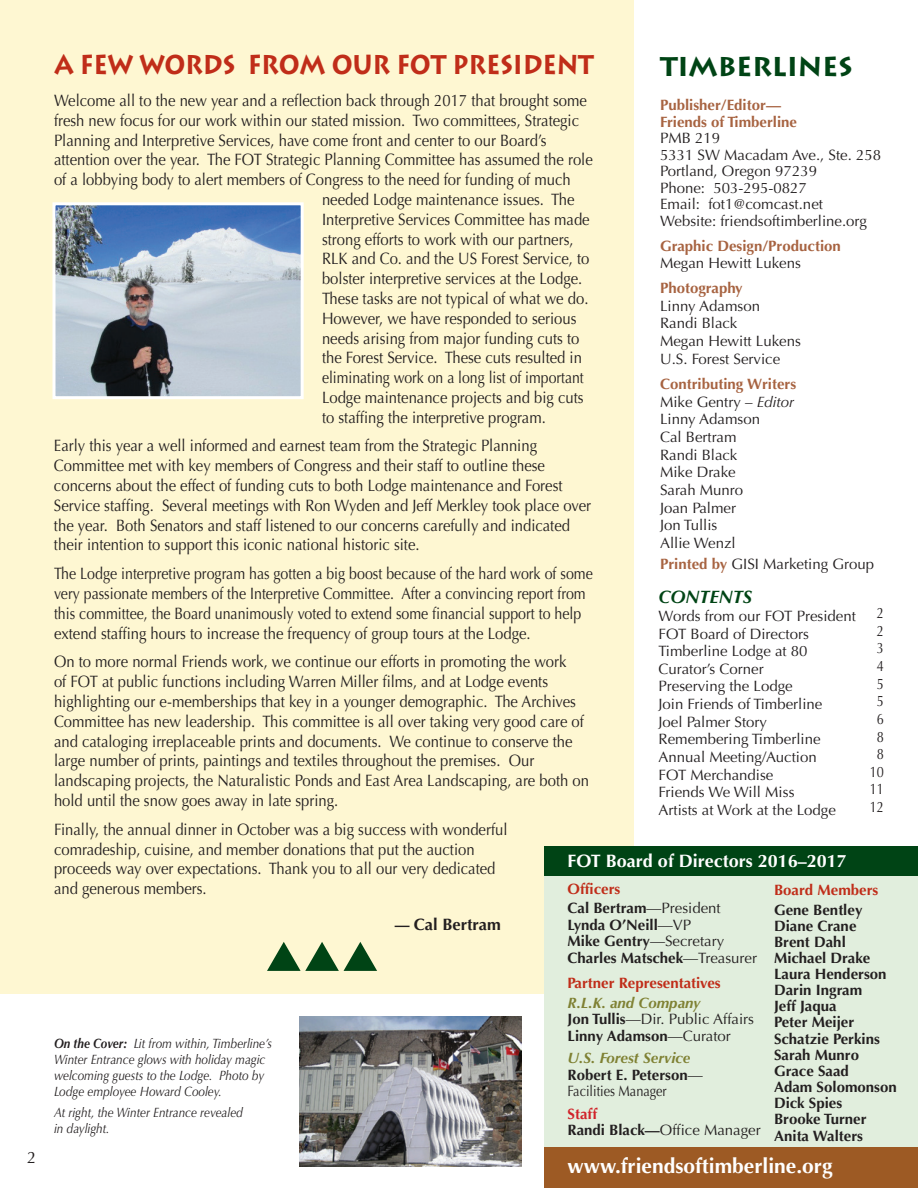
<style>
.page{position:relative;width:918px;height:1188px;background:#fff}
.page>*{position:absolute;margin:0;border:0;box-sizing:border-box;transform-origin:0 0}
.t1{font:700 27px "Lithos";letter-spacing:-.01em;color:#c02d19;scale:.89 1}
.t2{font:700 27px "Lithos";letter-spacing:-.01em;color:#004415}
.t3{font:700 21px "Optima";color:#fff}
.t4{font:700 18px "Optima";color:#fff}
.t5{font:italic 700 18px "Optima";color:#004415}
.t6{font:16.5px/19.8px "Optima";color:#231f20;scale:.9 1}
.t7{font:16.5px/19.8px "Optima";color:#231f20;scale:.86 1}
.t8{font:16.5px "Optima";color:#231f20;scale:.85 1}
.t9{font:700 16.5px "Optima";color:#231f20;scale:.9 1}
.t10{font:16.5px "Optima";color:#231f20}
.t11{font:15px/17.7px "Optima";color:#231f20}
.t12{font:700 15px/16.2px "Optima";color:#231f20}
.t13{font:700 15px/16.5px "Optima";color:#a76341}
.t14{font:700 15px "Optima";color:#c02d19}
.t15{font:15px/17.7px "Optima";color:#231f20;text-align:center;scale:.85 1}
.t16{font:italic 13.5px/16.2px "Optima";color:#231f20;scale:.87 1}
.s1{font-weight:700;color:#a76341}
.s2{font-style:italic}
.s3{color:#c02d19}
.s4{font-weight:400}
.s5{font-weight:700;font-style:italic;color:#7f8133}
.s6{font-weight:700}
.s7{font-weight:700;color:#d1232a}
</style>
<div class="page">
<hr style="left:917px;top:0;width:1px;height:80px;background:#c02d19">
<div style="left:0;top:0;width:634px;height:994px;background:#fef7d2"></div>
<div style="left:544px;top:849px;width:374px;height:339px;background:#e1eedd"></div>
<img style="left:56px;top:206px;width:244px;height:189px">
<div style="left:52px;top:202px;width:252px;height:197px;border:3px solid #fff"></div>
<div style="left:544px;top:847px;width:374px;height:29px;background:#004415"></div>
<svg style="left:267px;top:942px;width:110px;height:29px"></svg>
<div style="left:544px;top:1148px;width:374px;height:40px;background:#9d5a24"></div>
<img style="left:300px;top:1016px;width:221px;height:150px">
<p class="t10" style="left:27px;top:1147px;width:11px">2</p>
<h1 class="t1" style="left:54px;top:49px;width:608px">A FEW WORDS FROM OUR FOT PRESIDENT</h1>
<p class="t6" style="left:54px;top:91px;width:594px">Welcome all to the new year and a reflection back through 2017 that brought some</p>
<p class="t6" style="left:54px;top:110px;width:585px">fresh new focus for our work within our stated mission. Two committees, Strategic</p>
<p class="t6" style="left:54px;top:130px;width:549px">Planning and Interpretive Services, have come front and center to our Board’s</p>
<p class="t6" style="left:54px;top:150px;width:600px">attention over the year. The FOT Strategic Planning Committee has assumed the role</p>
<p class="t6" style="left:54px;top:170px;width:576px">of a lobbying body to alert members of Congress to the need for funding of much</p>
<p class="t6" style="left:322px;top:190px;width:282px">needed Lodge maintenance issues. The</p>
<p class="t6" style="left:322px;top:209px;width:299px">Interpretive Services Committee has made</p>
<p class="t6" style="left:322px;top:229px;width:281px">strong efforts to work with our partners,</p>
<p class="t6" style="left:322px;top:249px;width:299px">RLK and Co. and the US Forest Service, to</p>
<p class="t6" style="left:322px;top:269px;width:291px">bolster interpretive services at the Lodge.</p>
<p class="t6" style="left:322px;top:289px;width:298px">These tasks are not typical of what we do.</p>
<p class="t6" style="left:322px;top:308px;width:284px">However, we have responded to serious</p>
<p class="t6" style="left:322px;top:328px;width:288px">needs arising from major funding cuts to</p>
<p class="t6" style="left:322px;top:348px;width:290px">the Forest Service. These cuts resulted in</p>
<p class="t8" style="left:322px;top:368px;width:309px">eliminating work on a long list of important</p>
<p class="t6" style="left:322px;top:388px;width:292px">Lodge maintenance projects and big cuts</p>
<p class="t6" style="left:322px;top:407px;width:250px">to staffing the interpretive program.</p>
<p class="t6" style="left:54px;top:436px;width:598px">Early this year a well informed and earnest team from the Strategic Planning Committee met with key members of Congress and their staff to outline these concerns about the effect of funding cuts to both Lodge maintenance and Forest Service staffing. Several meetings with Ron Wyden and Jeff Merkley took place over the year. Both Senators and staff listened to our concerns carefully and indicated their intention to support this iconic national historic site.</p>
<p class="t7" style="left:54px;top:564px;width:628px">The Lodge interpretive program has gotten a big boost because of the hard work of some very passionate members of the Interpretive Committee. After a convincing report from this committee, the Board unanimously voted to extend some financial support to help extend staffing hours to increase the frequency of group tours at the Lodge.</p>
<p class="t6" style="left:54px;top:652px;width:596px">On to more normal Friends work, we continue our efforts in promoting the work<br>of FOT at public functions including Warren Miller films, and at Lodge events highlighting our e-memberships that key in a younger demographic. The Archives Committee has new leadership. This committee is all over taking very good care of and cataloging irreplaceable prints and documents. We continue to conserve the large number of prints, paintings and textiles throughout the premises. Our landscaping projects, the Naturalistic Ponds and East Area Landscaping, are both on hold until the snow goes away in late spring.</p>
<p class="t6" style="left:54px;top:820px;width:505px">Finally, the annual dinner in October was a big success with wonderful comradeship, cuisine, and member donations that put the auction proceeds way over expectations. Thank you to all our very dedicated and generous members.</p>
<p class="t9" style="left:395px;top:915px;width:119px">— Cal Bertram</p>
<h1 class="t2" style="left:660px;top:50px;width:194px">TIMBERLINES</h1>
<p class="t13" style="left:660px;top:97px;width:139px">Publisher/Editor—<br>Friends of Timberline</p>
<p class="t11" style="left:660px;top:130px;width:223px;line-height:16.5px">PMB 219<br>5331 SW Macadam Ave., Ste. 258<br>Portland, Oregon 97239<br>Phone: 503-295-0827<br>Email: fot1@comcast.net<br>Website: friendsoftimberline.org</p>
<p class="t13" style="left:660px;top:238px;width:182px">Graphic Design/Production</p>
<p class="t11" style="left:660px;top:254px;width:142px">Megan Hewitt Lukens</p>
<p class="t13" style="left:660px;top:280px;width:84px">Photography</p>
<p class="t11" style="left:660px;top:297px;width:142px">Linny Adamson<br>Randi Black<br>Megan Hewitt Lukens<br>U.S. Forest Service</p>
<p class="t11" style="left:660px;top:376px;width:138px"><span class="s1">Contributing Writers<br></span>Mike Gentry – <span class="s2">Editor<br></span>Linny Adamson<br>Cal Bertram<br>Randi Black<br>Mike Drake<br>Sarah Munro<br>Joan Palmer<br>Jon Tullis<br>Allie Wenzl</p>
<p class="t11" style="left:660px;top:555px;width:215px"><span class="s1">Printed by</span> GISI Marketing Group</p>
<p class="t5" style="left:659px;top:587px;width:95px">CONTENTS</p>
<p class="t11" style="left:659px;top:607px;width:199px">Words from our FOT President<br>FOT Board of Directors<br>Timberline Lodge at 80<br>Curator’s Corner<br>Preserving the Lodge<br>Join Friends of Timberline<br>Joel Palmer Story<br>Remembering Timberline<br>Annual Meeting/Auction<br>FOT Merchandise<br>Friends We Will Miss<br>Artists at Work at the Lodge</p>
<p class="t15" style="left:870px;top:604px;width:18px">2<br>2<br>3<br>4<br>5<br>5<br>6<br>8<br>8<br>10<br>11<br>12</p>
<p class="t4" style="left:568px;top:850px;width:281px">FOT Board of Directors 2016–2017</p>
<p class="t12" style="left:568px;top:879px;width:155px;line-height:19.5px"><span class="s3">Officers<br></span>Cal Bertram<span class="s4">—President</span></p>
<p class="t12" style="left:568px;top:917px;width:191px">Lynda O’Neill<span class="s4">—VP<br></span>Mike Gentry<span class="s4">—Secretary<br></span>Charles Matschek<span class="s4">—Treasurer</span></p>
<p class="t14" style="left:568px;top:974px;width:155px">Partner Representatives</p>
<p class="t11" style="left:568px;top:995px;width:188px;line-height:16.5px"><span class="s5">R.L.K. and Company<br></span><span class="s6">Jon Tullis</span>—Dir. Public Affairs<br><span class="s6">Linny Adamson</span>—Curator</p>
<p class="t11" style="left:568px;top:1050px;width:137px;line-height:16.5px"><span class="s5">U.S. Forest Service<br></span><span class="s6">Robert E. Peterson</span>—<br>Facilities Manager</p>
<p class="t11" style="left:568px;top:1106px;width:195px;line-height:16.5px"><span class="s7">Staff<br></span><span class="s6">Randi Black—</span>Office Manager</p>
<p class="t3" style="left:568px;top:1154px;width:266px">www.friendsoftimberline.org</p>
<p class="t14" style="left:774px;top:882px;width:106px">Board Members</p>
<p class="t12" style="left:774px;top:902px;width:124px">Gene Bentley<br>Diane Crane<br>Brent Dahl<br>Michael Drake<br>Laura Henderson<br>Darin Ingram<br>Jeff Jaqua<br>Peter Meijer<br>Schatzie Perkins<br>Sarah Munro<br>Grace Saad<br>Adam Solomonson<br>Dick Spies<br>Brooke Turner<br>Anita Walters</p>
<p class="t16" style="left:54px;top:1035px;width:252px"><span class="s6">On the Cover:</span> Lit from within, Timberline’s Winter Entrance glows with holiday magic welcoming guests to the Lodge. Photo by Lodge employee Howard Cooley.</p>
<p class="t16" style="left:54px;top:1104px;width:219px">At right, the Winter Entrance revealed in daylight.</p>
</div>
